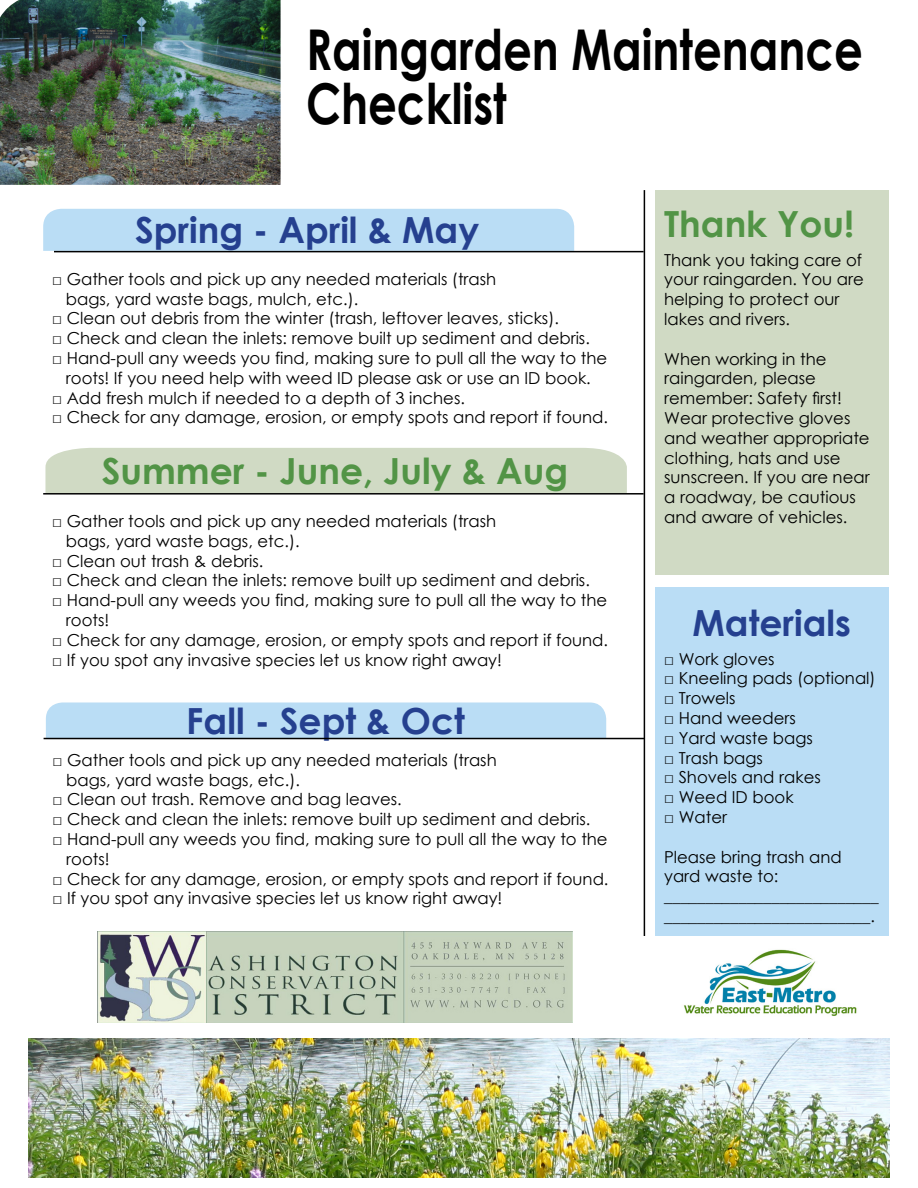
<style>
.page{position:relative;width:918px;height:1188px;background:#fff}
.page>*{position:absolute;margin:0;border:0;box-sizing:border-box;transform-origin:0 0}
.t1{font:700 56.25px/54px "Century Gothic";color:#000;scale:.8 1}
.t2{font:700 36px "Century Gothic";color:#25408f}
.t3{font:700 36px "Century Gothic";color:#529446}
.t4{font:16.5px/19.8px "Century Gothic";color:#000}
</style>
<div class="page">
<div style="left:655px;top:190px;width:233px;height:384px;background:#d0dac4"></div>
<div style="left:655px;top:588px;width:233px;height:348px;background:#baddf5"></div>
<hr style="left:644px;top:190px;width:1px;height:746px;background:#000">
<div style="left:43px;top:209px;width:531px;height:42px;background:#baddf5"></div>
<hr style="left:54px;top:251px;width:590px;height:1px;background:#000">
<div style="left:45px;top:448px;width:582px;height:45px;background:#d0dac4"></div>
<hr style="left:43px;top:493px;width:601px;height:2px;background:#000">
<div style="left:46px;top:703px;width:560px;height:35px;background:#baddf5"></div>
<hr style="left:44px;top:738px;width:601px;height:1px;background:#000">
<img style="left:0;top:0;width:281px;height:185px">
<img style="left:97px;top:932px;width:475px;height:91px">
<img style="left:683px;top:949px;width:174px;height:67px">
<img style="left:28px;top:1039px;width:862px;height:138px">
<h1 class="t1" style="left:306px;top:20px;width:698px">Raingarden Maintenance<br>Checklist</h1>
<h2 class="t2" style="left:135px;top:203px;width:346px">Spring - April &amp; May</h2>
<p class="t4" style="left:66px;top:269px;width:432px;text-indent:-14px">□ Gather tools and pick up any needed materials (trash bags, yard waste bags, mulch, etc.).</p>
<p class="t4" style="left:52px;top:308px;width:508px">□ Clean out debris from the winter (trash, leftover leaves, sticks).</p>
<p class="t4" style="left:52px;top:328px;width:539px">□ Check and clean the inlets: remove built up sediment and debris.</p>
<p class="t4" style="left:52px;top:348px;width:557px;text-align:center">□ Hand-pull any weeds you find, making sure to pull all the way to the roots! If you need help with weed ID please ask or use an ID book.</p>
<p class="t4" style="left:52px;top:388px;width:414px">□ Add fresh mulch if needed to a depth of 3 inches.</p>
<p class="t4" style="left:52px;top:407px;width:557px">□ Check for any damage, erosion, or empty spots and report if found.</p>
<h2 class="t3" style="left:102px;top:444px;width:468px">Summer - June, July &amp; Aug</h2>
<p class="t4" style="left:66px;top:511px;width:432px;text-indent:-14px">□ Gather tools and pick up any needed materials (trash bags, yard waste bags, etc.).</p>
<p class="t4" style="left:52px;top:551px;width:213px">□ Clean out trash &amp; debris.</p>
<p class="t4" style="left:52px;top:570px;width:539px">□ Check and clean the inlets: remove built up sediment and debris.</p>
<p class="t4" style="left:66px;top:590px;width:543px;text-indent:-14px">□ Hand-pull any weeds you find, making sure to pull all the way to the roots!</p>
<p class="t4" style="left:52px;top:630px;width:557px">□ Check for any damage, erosion, or empty spots and report if found.</p>
<p class="t4" style="left:52px;top:650px;width:451px">□ If you spot any invasive species let us know right away!</p>
<h2 class="t2" style="left:186px;top:694px;width:280px">Fall - Sept &amp; Oct</h2>
<p class="t4" style="left:66px;top:750px;width:432px;text-indent:-14px">□ Gather tools and pick up any needed materials (trash bags, yard waste bags, etc.).</p>
<p class="t4" style="left:53px;top:789px;width:351px">□ Clean out trash. Remove and bag leaves.</p>
<p class="t4" style="left:53px;top:809px;width:539px">□ Check and clean the inlets: remove built up sediment and debris.</p>
<p class="t4" style="left:66px;top:829px;width:543px;text-indent:-14px">□ Hand-pull any weeds you find, making sure to pull all the way to the roots!</p>
<p class="t4" style="left:53px;top:868px;width:557px">□ Check for any damage, erosion, or empty spots and report if found.</p>
<p class="t4" style="left:53px;top:888px;width:451px">□ If you spot any invasive species let us know right away!</p>
<h2 class="t3" style="left:664px;top:196px;width:192px">Thank You!</h2>
<p class="t4" style="left:664px;top:249px;width:201px">Thank you taking care of your raingarden. You are helping to protect our lakes and rivers.</p>
<p class="t4" style="left:664px;top:348px;width:207px">When working in the raingarden, please remember: Safety first!<br>Wear protective gloves and weather appropriate clothing, hats and use sunscreen. If you are near a roadway, be cautious and aware of vehicles.</p>
<h2 class="t2" style="left:693px;top:595px;width:160px">Materials</h2>
<p class="t4" style="left:664px;top:648px;width:112px">□ Work gloves</p>
<p class="t4" style="left:664px;top:668px;width:213px">□ Kneeling pads (optional)</p>
<p class="t4" style="left:664px;top:688px;width:73px">□ Trowels</p>
<p class="t4" style="left:664px;top:708px;width:133px">□ Hand weeders</p>
<p class="t4" style="left:664px;top:728px;width:150px">□ Yard waste bags</p>
<p class="t4" style="left:664px;top:747px;width:100px">□ Trash bags</p>
<p class="t4" style="left:664px;top:767px;width:158px">□ Shovels and rakes</p>
<p class="t4" style="left:664px;top:787px;width:131px">□ Weed ID book</p>
<p class="t4" style="left:664px;top:807px;width:64px">□ Water</p>
<p class="t4" style="left:664px;top:846px;width:216px">Please bring trash and yard waste to: __________________________ _________________________.</p>
</div>
